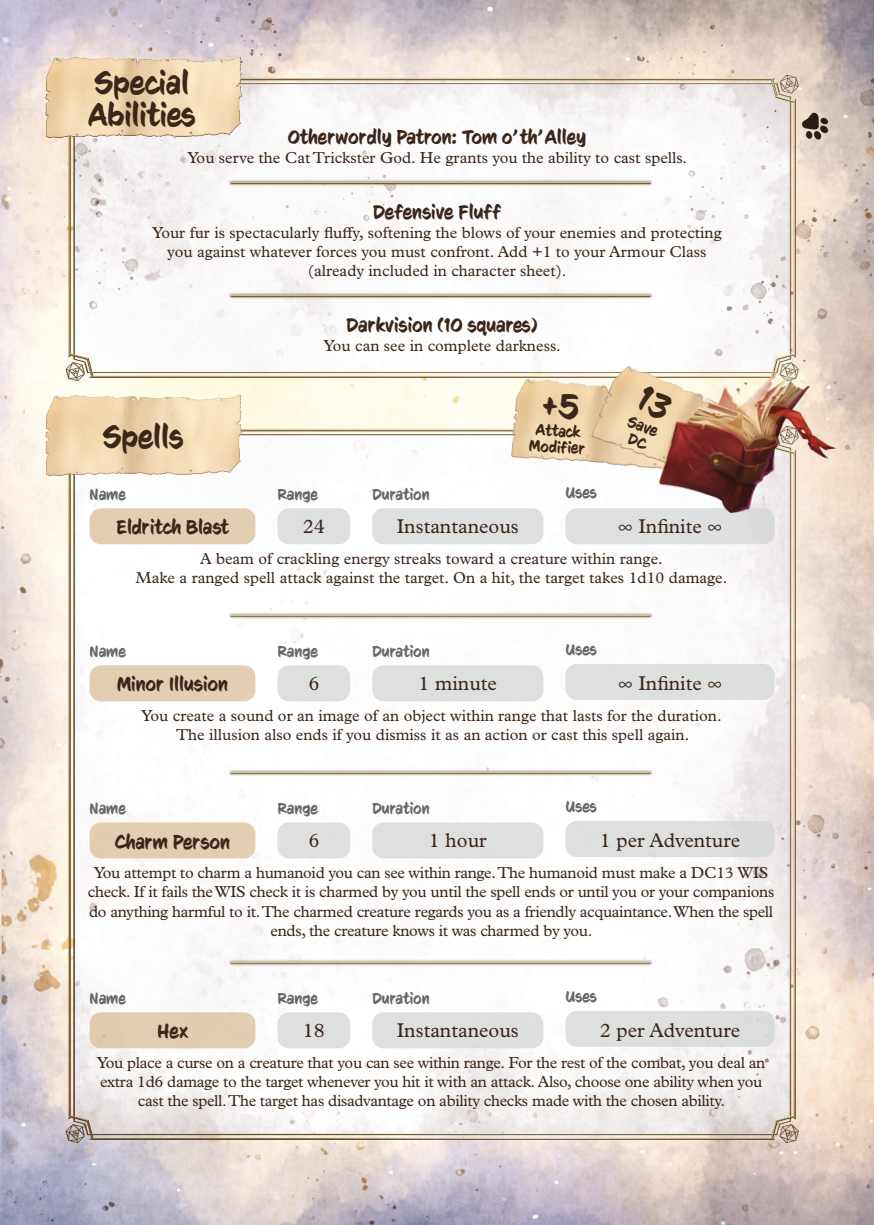
<style>
.page{position:relative;width:874px;height:1225px;background:#fff}
.page>*{position:absolute;margin:0;border:0;box-sizing:border-box;transform-origin:0 0}
.t1{font:32px "CC Sign Language";color:#3c261a}
.t2{font:20px "CC Sign Language";color:#3c261a}
.t3{font:20px "Plantin MT Pro";color:#3c261a}
.t4{font:16px/19.2px "Plantin MT Pro";letter-spacing:-.02em;color:#3c261a;text-align:center}
.t5{font:16px/19.2px "Plantin MT Pro";color:#3c261a;text-align:center}
.t6{font:16px "CC Sign Language";color:#666969}
.t7{font:16px/16px "CC Sign Language";color:#3c261a;text-align:center}
</style>
<div class="page">
<img style="left:0;top:0;width:873px;height:1225px">
<img style="left:493px;top:373px;width:80px;height:98px">
<img style="left:573px;top:353px;width:179px;height:136px">
<div style="left:228px;top:612px;width:424px;height:7px;background:#1b1c1b;opacity:.75"></div>
<svg style="left:230px;top:613px;width:420px;height:6px;background:#cbc3b3"></svg>
<div style="left:228px;top:769px;width:424px;height:7px;background:#1b1c1b;opacity:.75"></div>
<svg style="left:230px;top:770px;width:420px;height:6px;background:#c9c1b0"></svg>
<div style="left:228px;top:959px;width:424px;height:7px;background:#1b1c1b;opacity:.75"></div>
<svg style="left:230px;top:960px;width:420px;height:6px;background:#cbc3b4"></svg>
<div style="left:565px;top:821px;width:209px;height:36px;background:#dee0e0;border-radius:11px"></div>
<div style="left:90px;top:822px;width:165px;height:36px;background:#e3cdb2;border-radius:11px"></div>
<div style="left:372px;top:822px;width:171px;height:36px;background:#dee0e0;border-radius:11px"></div>
<div style="left:277px;top:822px;width:73px;height:36px;background:#dee0e0;border-radius:11px"></div>
<div style="left:565px;top:508px;width:209px;height:36px;background:#dee0e0;border-radius:11px"></div>
<div style="left:90px;top:508px;width:165px;height:36px;background:#e4ceb3;border-radius:11px"></div>
<div style="left:565px;top:1011px;width:209px;height:36px;background:#dee0e0;border-radius:11px"></div>
<div style="left:90px;top:1012px;width:165px;height:36px;background:#e3cdb1;border-radius:11px"></div>
<div style="left:372px;top:1012px;width:171px;height:36px;background:#dee0e0;border-radius:11px"></div>
<div style="left:277px;top:1012px;width:73px;height:36px;background:#dee0e0;border-radius:11px"></div>
<div style="left:565px;top:664px;width:209px;height:36px;background:#dddfdf;border-radius:11px"></div>
<div style="left:90px;top:665px;width:165px;height:36px;background:#e4ceb3;border-radius:11px"></div>
<div style="left:372px;top:665px;width:171px;height:36px;background:#dee0e0;border-radius:11px"></div>
<div style="left:277px;top:665px;width:73px;height:36px;background:#dee0e0;border-radius:11px"></div>
<div style="left:372px;top:508px;width:171px;height:36px;background:#dee0e0;border-radius:11px"></div>
<div style="left:277px;top:508px;width:73px;height:36px;background:#dee0e0;border-radius:11px"></div>
<img style="left:28px;top:55px;width:234px;height:83px">
<img style="left:28px;top:392px;width:234px;height:83px">
<img style="left:644px;top:358px;width:199px;height:166px">
<div style="left:228px;top:179px;width:424px;height:8px;background:#1b1c1b;opacity:.75"></div>
<svg style="left:230px;top:180px;width:420px;height:6px;background:#c0b7a5"></svg>
<div style="left:228px;top:292px;width:424px;height:8px;background:#1b1c1b;opacity:.75"></div>
<svg style="left:230px;top:293px;width:420px;height:6px;background:#c1b8a6"></svg>
<svg style="left:541px;top:393px;width:39px;height:28px"></svg>
<div style="left:632px;top:383px;width:42px;height:40px;background:#f0d5aa"></div>
<p class="t1" style="left:94px;top:65px;width:96px">Special</p>
<p class="t1" style="left:88px;top:97px;width:109px">Abilities</p>
<p class="t2" style="left:287px;top:126px;width:300px">Otherwordly Patron: Tom o’th’Alley</p>
<p class="t5" style="left:187px;top:148px;width:501px">You serve the Cat Trickster God. He grants you the ability to cast spells.</p>
<p class="t2" style="left:372px;top:201px;width:130px">Defensive Fluff</p>
<p class="t5" style="left:152px;top:223px;width:571px">Your fur is spectacularly fluffy, softening the blows of your enemies and protecting you against whatever forces you must confront. Add +1 to your Armour Class (already included in character sheet).</p>
<p class="t2" style="left:346px;top:314px;width:193px">Darkvision (10 squares)</p>
<p class="t5" style="left:323px;top:336px;width:238px">You can see in complete darkness.</p>
<h1 class="t1" style="left:103px;top:419px;width:82px">Spells</h1>
<p class="t6" style="left:90px;top:485px;width:38px">Name</p>
<p class="t6" style="left:277px;top:485px;width:42px">Range</p>
<p class="t6" style="left:372px;top:485px;width:59px">Duration</p>
<p class="t7" style="left:530px;top:421px;width:57px;rotate:3deg">Attack<br>Modifier</p>
<p class="t7" style="left:631px;top:413px;width:33px;rotate:22deg">Save<br>DC</p>
<p class="t6" style="left:565px;top:484px;width:33px">Uses</p>
<p class="t2" style="left:116px;top:516px;width:114px">Eldritch Blast</p>
<p class="t3" style="left:303px;top:515px;width:24px">24</p>
<p class="t3" style="left:396px;top:515px;width:123px">Instantaneous</p>
<p class="t3" style="left:618px;top:515px;width:105px">∞ Infinite ∞</p>
<p class="t5" style="left:135px;top:549px;width:593px">A beam of crackling energy streaks toward a creature within range.<br>Make a ranged spell attack against the target. On a hit, the target takes 1d10 damage.</p>
<p class="t6" style="left:90px;top:642px;width:38px">Name</p>
<p class="t6" style="left:277px;top:642px;width:42px">Range</p>
<p class="t6" style="left:372px;top:642px;width:59px">Duration</p>
<p class="t6" style="left:565px;top:641px;width:33px">Uses</p>
<p class="t2" style="left:117px;top:673px;width:112px">Minor Illusion</p>
<p class="t3" style="left:308px;top:672px;width:13px">6</p>
<p class="t3" style="left:418px;top:672px;width:80px">1 minute</p>
<p class="t3" style="left:618px;top:672px;width:105px">∞ Infinite ∞</p>
<p class="t5" style="left:141px;top:706px;width:581px">You create a sound or an image of an object within range that lasts for the duration.<br>The illusion also ends if you dismiss it as an action or cast this spell again.</p>
<p class="t6" style="left:90px;top:799px;width:38px">Name</p>
<p class="t6" style="left:277px;top:799px;width:42px">Range</p>
<p class="t6" style="left:372px;top:799px;width:59px">Duration</p>
<p class="t6" style="left:565px;top:798px;width:33px">Uses</p>
<p class="t2" style="left:115px;top:830px;width:116px">Charm Person</p>
<p class="t3" style="left:308px;top:829px;width:13px">6</p>
<p class="t3" style="left:429px;top:829px;width:59px">1 hour</p>
<p class="t3" style="left:599px;top:829px;width:142px">1 per Adventure</p>
<p class="t4" style="left:88px;top:863px;width:687px">You attempt to charm a humanoid you can see within range. The humanoid must make a DC13 WIS check. If it fails the WIS check it is charmed by you until the spell ends or until you or your companions do anything harmful to it. The charmed creature regards you as a friendly acquaintance. When the spell ends, the creature knows it was charmed by you.</p>
<p class="t6" style="left:90px;top:989px;width:38px">Name</p>
<p class="t6" style="left:277px;top:989px;width:42px">Range</p>
<p class="t6" style="left:372px;top:989px;width:59px">Duration</p>
<p class="t6" style="left:565px;top:988px;width:33px">Uses</p>
<p class="t2" style="left:157px;top:1020px;width:32px">Hex</p>
<p class="t3" style="left:303px;top:1018px;width:24px">18</p>
<p class="t3" style="left:396px;top:1018px;width:123px">Instantaneous</p>
<p class="t3" style="left:599px;top:1018px;width:142px">2 per Adventure</p>
<p class="t4" style="left:97px;top:1053px;width:669px">You place a curse on a creature that you can see within range. For the rest of the combat, you deal an extra 1d6 damage to the target whenever you hit it with an attack. Also, choose one ability when you cast the spell. The target has disadvantage on ability checks made with the chosen ability.</p>
</div>
